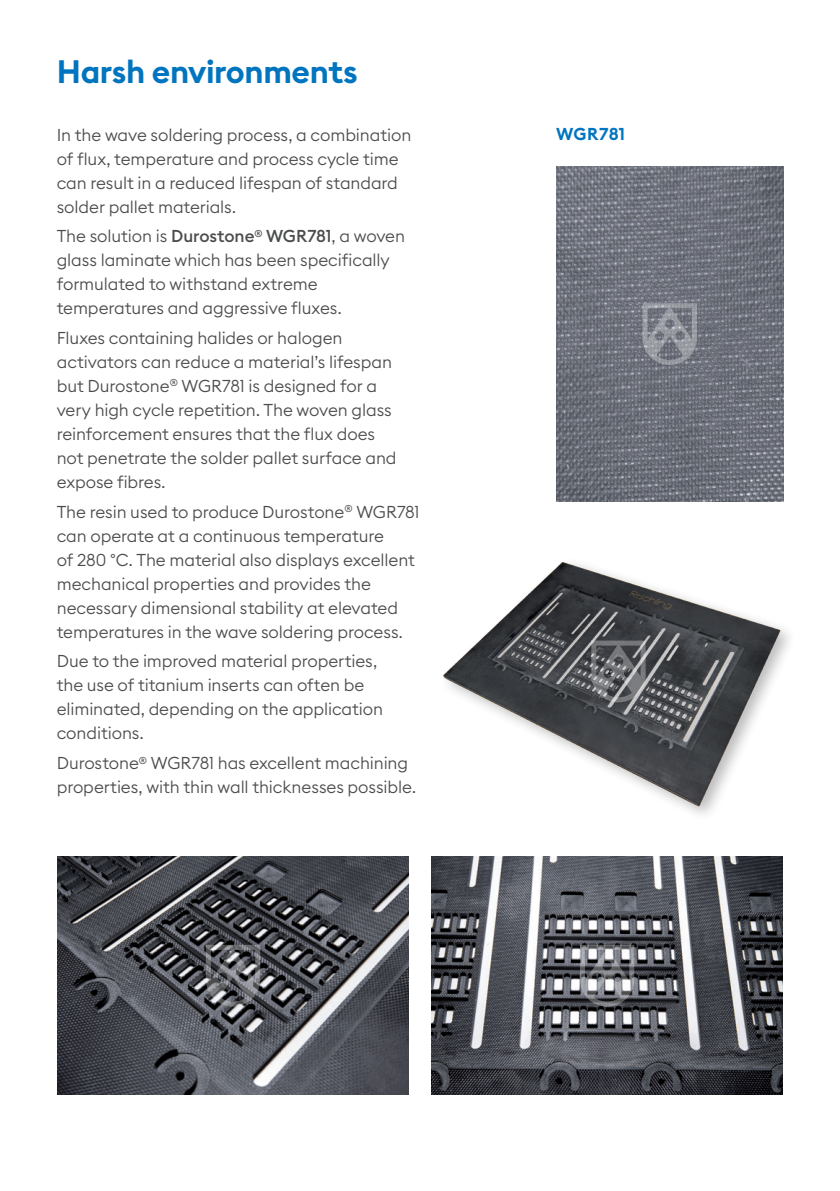
<style>
.page{position:relative;width:840px;height:1191px;background:#fff}
.page>*{position:absolute;margin:0;border:0;box-sizing:border-box;transform-origin:0 0}
.t1{font:600 32px "Euclid Square";letter-spacing:-.01em;color:#0075bf}
.t2{font:300 17px/24px "Euclid Square";letter-spacing:-.005em;color:#4b4c4d}
.t3{font:600 17px "Euclid Square";letter-spacing:.015em;color:#0075bf}
.s1{font-weight:500}
</style>
<div class="page">
<img style="left:443px;top:562px;width:346px;height:253px">
<img style="left:431px;top:856px;width:351px;height:238px">
<img style="left:57px;top:856px;width:351px;height:238px">
<img style="left:556px;top:167px;width:226px;height:334px">
<svg style="left:642px;top:303px;width:54px;height:62px;background:#878a93"></svg>
<svg style="left:591px;top:640px;width:54px;height:62px;background:#6f7073"></svg>
<svg style="left:206px;top:944px;width:54px;height:62px;background:#65666b"></svg>
<svg style="left:579px;top:944px;width:55px;height:62px;background:#7e8085"></svg>
<h1 class="t1" style="left:57px;top:51px;width:302px">Harsh environments</h1>
<p class="t2" style="left:57px;top:122px;width:356px">In the wave soldering process, a combination of flux, temperature and process cycle time can result in a reduced lifespan of standard solder pallet materials.</p>
<p class="t2" style="left:57px;top:224px;width:349px">The solution is <span class="s1">Durostone</span><sup>®</sup> <span class="s1">WGR781</span>, a woven glass laminate which has been specifically formulated to withstand extreme temperatures and aggressive fluxes.</p>
<p class="t2" style="left:57px;top:326px;width:341px">Fluxes containing halides or halogen activators can reduce a material’s lifespan but Durostone<sup>®</sup> WGR781 is designed for a very high cycle repetition. The woven glass reinforcement ensures that the flux does not penetrate the solder pallet surface and expose fibres.</p>
<p class="t2" style="left:57px;top:499px;width:364px">The resin used to produce Durostone<sup>®</sup> WGR781 can operate at a continuous temperature<br>of 280 °C. The material also displays excellent mechanical properties and provides the necessary dimensional stability at elevated temperatures in the wave soldering process.</p>
<p class="t2" style="left:57px;top:649px;width:327px">Due to the improved material properties, the use of titanium inserts can often be eliminated, depending on the application conditions.</p>
<p class="t2" style="left:57px;top:751px;width:360px">Durostone<sup>®</sup> WGR781 has excellent machining properties, with thin wall thicknesses possible.</p>
<p class="t3" style="left:556px;top:124px;width:70px">WGR781</p>
</div>
